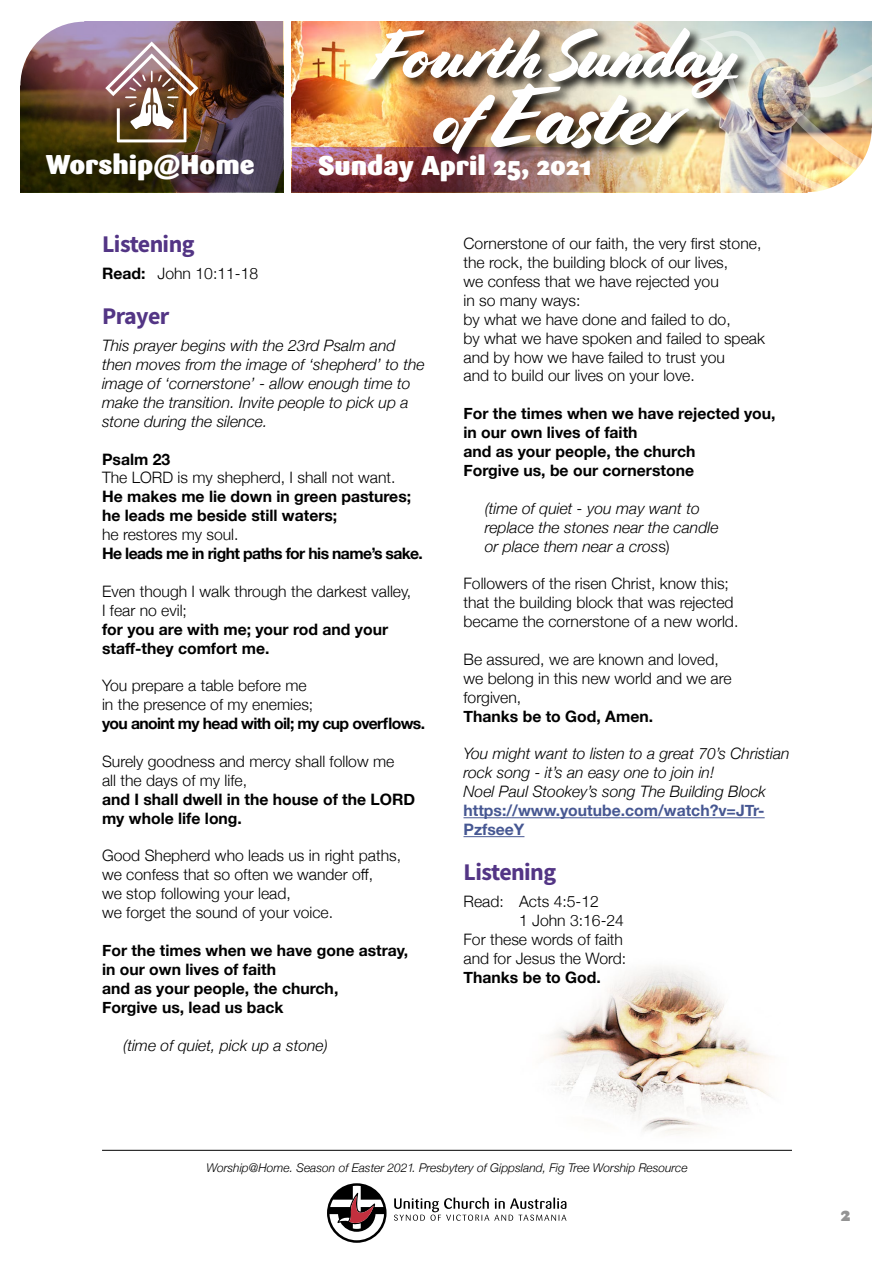
<style>
.page{position:relative;width:893px;height:1263px;background:#fff}
.page>*{position:absolute;margin:0;border:0;box-sizing:border-box;transform-origin:0 0}
.t1{font:84px "Cortado";color:#fff}
.t2{font:69px "Cortado";color:#fff}
.t3{font:900 27px "Sari";color:#fff}
.t4{font:24px "Source Sans Variable";letter-spacing:-.02em;color:#533585}
.t5{font:900 19.5px "Sari";color:#939393}
.t6{font:300 15.75px/18.9px "Helvetica Neue";color:#000}
.t7{font:700 15.75px/18.9px "Helvetica Neue";color:#000}
.t8{font:italic 300 15.75px/18.9px "Helvetica Neue";color:#000}
.t9{font:700 15.75px "Helvetica Neue";letter-spacing:-.04em;color:#000}
.t10{font:700 15.75px/18.9px "Helvetica Neue";color:#465792}
.t11{font:italic 300 12px "Helvetica Neue";color:#000}
.s1{font-size:69px}
.s2{font-weight:700}
.s3{font-style:normal}
</style>
<div class="page">
<img style="left:549px;top:967px;width:223px;height:167px">
<svg style="left:394px;top:1197px;width:172px;height:24px"></svg>
<svg style="left:327px;top:1183px;width:60px;height:60px"></svg>
<hr style="left:102px;top:1150px;width:690px;height:1px;background:#000">
<img style="left:292px;top:22px;width:407px;height:170px">
<img style="left:20px;top:22px;width:263px;height:170px">
<img style="left:105px;top:42px;width:93px;height:100px">
<img style="left:292px;top:148px;width:394px;height:44px">
<svg style="left:20px;top:21px;width:64px;height:64px"></svg>
<div style="left:362px;top:26px;width:390px;height:141px;background:#000;opacity:.91"></div>
<img style="left:699px;top:22px;width:173px;height:171px">
<hr style="left:463px;top:817px;width:302px;height:1px;background:#465792">
<hr style="left:463px;top:836px;width:61px;height:1px;background:#465792">
<h3 class="t3" style="left:46px;top:148px;width:210px">Worship@Home</h3>
<h2 class="t2" style="left:370px;top:15px;width:371px">Fourth Sunday</h2>
<h1 class="t1" style="left:432px;top:67px;width:246px"><span class="s1">of</span> Easter</h1>
<h3 class="t3" style="left:318px;top:148px;width:275px">Sunday April 25, 2021</h3>
<h3 class="t4" style="left:102px;top:229px;width:94px">Listening</h3>
<p class="t6" style="left:102px;top:263px;width:158px"><span class="s2">Read:</span> John 10:11-18</p>
<h3 class="t4" style="left:102px;top:301px;width:69px">Prayer</h3>
<p class="t8" style="left:102px;top:335px;width:324px">This prayer begins with the 23rd Psalm and then moves from the image of ‘shepherd’ to the image of ‘cornerstone’ - allow enough time to make the transition. Invite people to pick up a stone during the silence.</p>
<p class="t7" style="left:102px;top:450px;width:70px">Psalm 23</p>
<p class="t6" style="left:102px;top:467px;width:295px">The LORD is my shepherd, I shall not want.</p>
<p class="t7" style="left:102px;top:488px;width:311px">He makes me lie down in green pastures; he leads me beside still waters;</p>
<p class="t6" style="left:102px;top:524px;width:138px">he restores my soul.</p>
<p class="t9" style="left:102px;top:541px;width:322px">He leads me in right paths for his name’s sake.</p>
<p class="t6" style="left:102px;top:581px;width:311px">Even though I walk through the darkest valley,<br>I fear no evil;</p>
<p class="t7" style="left:102px;top:620px;width:288px">for you are with me; your rod and your staff-they comfort me.</p>
<p class="t6" style="left:102px;top:675px;width:213px">You prepare a table before me in the presence of my enemies;</p>
<p class="t9" style="left:102px;top:711px;width:325px">you anoint my head with oil; my cup overflows.</p>
<p class="t6" style="left:102px;top:751px;width:294px">Surely goodness and mercy shall follow me all the days of my life,</p>
<p class="t7" style="left:102px;top:790px;width:315px">and I shall dwell in the house of the LORD my whole life long.</p>
<p class="t6" style="left:102px;top:845px;width:301px">Good Shepherd who leads us in right paths, we confess that so often we wander off,<br>we stop following your lead,<br>we forget the sound of your voice.</p>
<p class="t7" style="left:102px;top:941px;width:308px">For the times when we have gone astray, in our own lives of faith<br>and as your people, the church,<br>Forgive us, lead us back</p>
<p class="t8" style="left:123px;top:1034px;width:206px">(time of quiet, pick up a stone)</p>
<p class="t6" style="left:463px;top:233px;width:303px">Cornerstone of our faith, the very first stone, the rock, the building block of our lives,<br>we confess that we have rejected you<br>in so many ways:<br>by what we have done and failed to do,<br>by what we have spoken and failed to speak and by how we have failed to trust you<br>and to build our lives on your love.</p>
<p class="t7" style="left:463px;top:405px;width:314px">For the times when we have rejected you, in our own lives of faith<br>and as your people, the church<br>Forgive us, be our cornerstone</p>
<p class="t8" style="left:485px;top:498px;width:235px">(time of quiet - you may want to replace the stones near the candle or place them near a cros<span class="s3">s)</span></p>
<p class="t6" style="left:463px;top:573px;width:276px">Followers of the risen Christ, know this; that the building block that was rejected became the cornerstone of a new world.</p>
<p class="t6" style="left:463px;top:649px;width:270px">Be assured, we are known and loved, we belong in this new world and we are forgiven,</p>
<p class="t7" style="left:463px;top:707px;width:191px">Thanks be to God, Amen.</p>
<p class="t8" style="left:463px;top:743px;width:328px">You might want to listen to a great 70’s Christian rock song - it’s an easy one to join in!<br>Noel Paul Stookey’s song The Building Block</p>
<p class="t10" style="left:463px;top:801px;width:303px">https://www.youtube.com/watch?v=JTr-<br>PzfseeY</p>
<h3 class="t4" style="left:463px;top:857px;width:94px">Listening</h3>
<p class="t6" style="left:463px;top:891px;width:137px">Read: Acts 4:5-12</p>
<p class="t6" style="left:519px;top:909px;width:107px">1 John 3:16-24</p>
<p class="t6" style="left:463px;top:928px;width:161px">For these words of faith</p>
<p class="t6" style="left:463px;top:947px;width:164px">and for Jesus the Word:</p>
<p class="t7" style="left:463px;top:968px;width:139px">Thanks be to God.</p>
<p class="t11" style="left:206px;top:1158px;width:483px">Worship@Home. Season of Easter 2021. Presbytery of Gippsland, Fig Tree Worship Resource</p>
<p class="t5" style="left:841px;top:1202px;width:11px">2</p>
</div>
